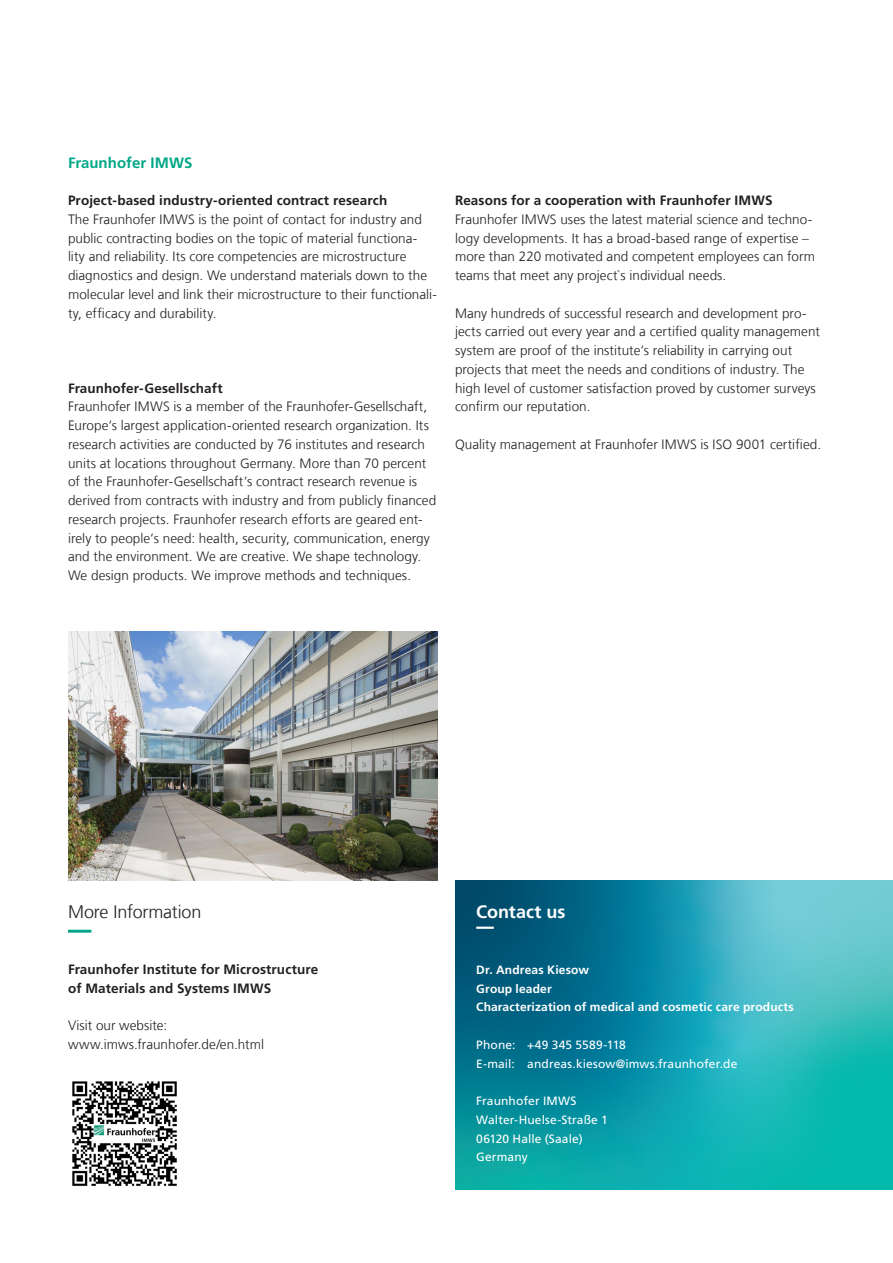
<style>
.page{position:relative;width:893px;height:1263px;background:#fff}
.page>*{position:absolute;margin:0;border:0;box-sizing:border-box;transform-origin:0 0}
.Infokasten_gross_Ueb{font:300 18px "Frutiger LT Com";letter-spacing:-.01em;color:#231f20}
.Infokasten_klein_Ube{font:700 18px "Frutiger LT Com";color:#fff}
.Zwischenueberschrift{font:700 15px "Frutiger LT Com";color:#00a786}
.Fliesstext_9_12_5_sc{font:300 13.5px/18.8px "Frutiger LT Com";letter-spacing:.005em;color:#231f20}
.Absatzueberschrift_9{font:700 13.5px/18.8px "Frutiger LT Com";letter-spacing:.01em;color:#231f20}
.Infokasten_klein_Fli{font:12px/18.8px "Frutiger LT Com";letter-spacing:.01em;color:#fff}
.Infokasten_klein_Fli-2{font:700 12px/18.8px "Frutiger LT Com";letter-spacing:.015em;color:#fff}
</style>
<div class="page">
<svg style="left:455px;top:880px;width:438px;height:310px;background:#199ba9"></svg>
<svg style="left:68px;top:930px;width:24px;height:3px"></svg>
<svg style="left:476px;top:926px;width:349px;height:3px"></svg>
<img style="left:72px;top:1081px;width:105px;height:105px">
<img style="left:68px;top:631px;width:370px;height:249px">
<p class="Zwischenueberschrift" style="left:68px;top:154px;width:126px">Fraunhofer IMWS</p>
<p class="Absatzueberschrift_9" style="left:68px;top:191px;width:321px">Project-based industry-oriented contract research</p>
<p class="Fliesstext_9_12_5_sc" style="left:68px;top:210px;width:370px">The Fraunhofer IMWS is the point of contact for industry and public contracting bodies on the topic of material functiona&shy;lity and reliability. Its core competencies are microstructure diagnostics and design. We understand materials down to the molecular level and link their microstructure to their functionali&shy;ty, efficacy and durability.</p>
<p class="Absatzueberschrift_9" style="left:68px;top:379px;width:156px">Fraunhofer-Gesellschaft</p>
<p class="Fliesstext_9_12_5_sc" style="left:68px;top:397px;width:370px">Fraunhofer IMWS is a member of the Fraunhofer-Gesellschaft, Europe‘s largest application-oriented research organization. Its research activities are conducted by 76 institutes and research units at locations throughout Germany. More than 70 percent of the Fraunhofer-Gesellschaft‘s contract research revenue is derived from contracts with industry and from publicly financed research projects. Fraunhofer research efforts are geared ent&shy;irely to people‘s need: health, security, communication, energy and the environment. We are creative. We shape technology.<br>We design products. We improve methods and techniques.</p>
<p class="Absatzueberschrift_9" style="left:455px;top:191px;width:319px">Reasons for a cooperation with Fraunhofer IMWS</p>
<p class="Fliesstext_9_12_5_sc" style="left:455px;top:210px;width:361px">Fraunhofer IMWS uses the latest material science and techno&shy;logy developments. It has a broad-based range of expertise – more than 220 motivated and competent employees can form teams that meet any project`s individual needs.</p>
<p class="Fliesstext_9_12_5_sc" style="left:455px;top:304px;width:366px">Many hundreds of successful research and development pro&shy;jects carried out every year and a certified quality management system are proof of the institute‘s reliability in carrying out projects that meet the needs and conditions of industry. The high Ievel of customer satisfaction proved by customer surveys confirm our reputation.</p>
<p class="Fliesstext_9_12_5_sc" style="left:455px;top:435px;width:368px">Quality management at Fraunhofer IMWS is ISO 9001 certified.</p>
<p class="Infokasten_gross_Ueb" style="left:68px;top:901px;width:135px">More Information</p>
<p class="Absatzueberschrift_9" style="left:68px;top:960px;width:252px">Fraunhofer Institute for Microstructure of Materials and Systems IMWS</p>
<p class="Fliesstext_9_12_5_sc" style="left:68px;top:1016px;width:197px">Visit our website: www.imws.fraunhofer.de/en.html</p>
<p class="Infokasten_klein_Ube" style="left:476px;top:901px;width:91px">Contact us</p>
<p class="Infokasten_klein_Fli-2" style="left:476px;top:960px;width:114px">Dr. Andreas Kiesow<br>Group leader</p>
<p class="Infokasten_klein_Fli-2" style="left:476px;top:998px;width:319px">Characterization of medical and cosmetic care products</p>
<p class="Infokasten_klein_Fli" style="left:476px;top:1035px;width:263px">Phone: +49 345 5589-118<br>E-mail: andreas.kiesow@imws.fraunhofer.de</p>
<p class="Infokasten_klein_Fli" style="left:476px;top:1092px;width:102px">Fraunhofer IMWS</p>
<p class="Infokasten_klein_Fli" style="left:476px;top:1110px;width:133px">Walter-Huelse-Straße 1</p>
<p class="Infokasten_klein_Fli" style="left:476px;top:1129px;width:108px">06120 Halle (Saale)</p>
<p class="Infokasten_klein_Fli" style="left:476px;top:1148px;width:53px">Germany</p>
</div>
